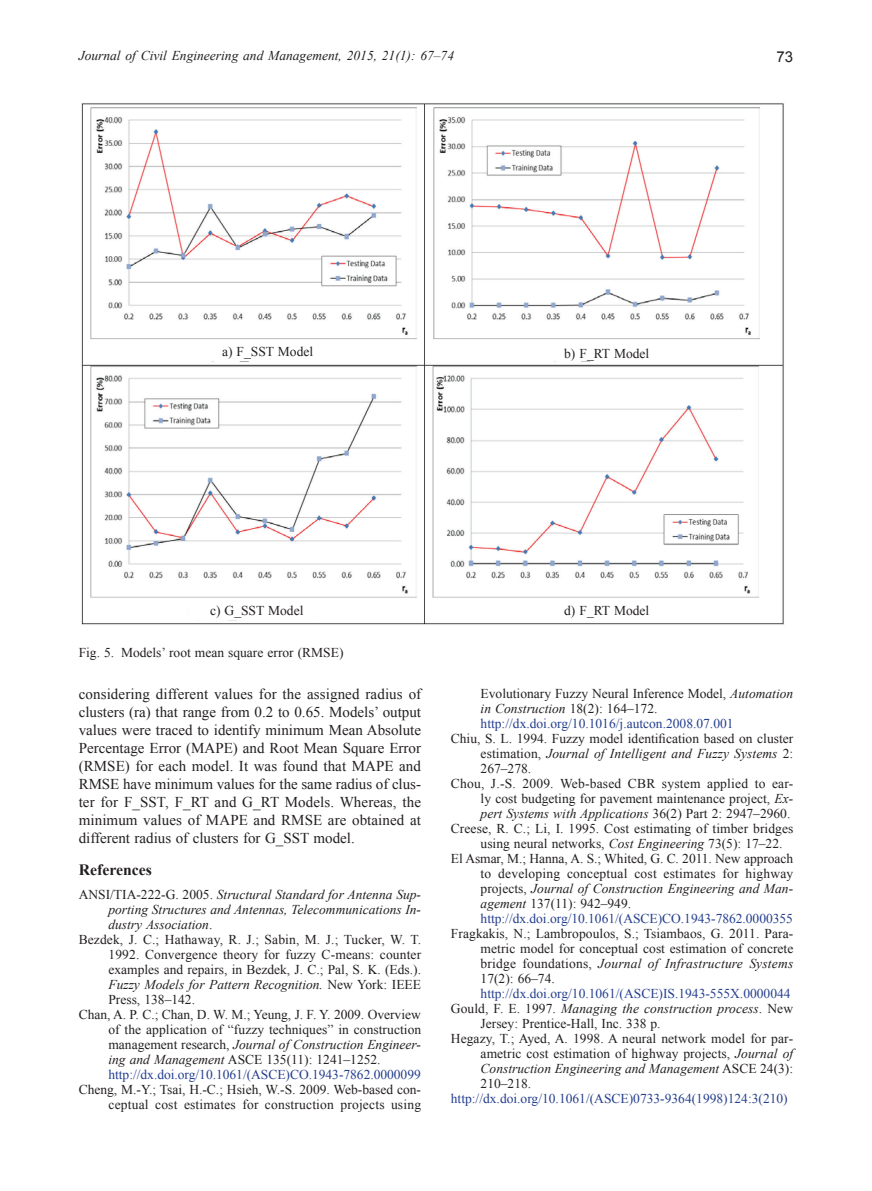
<style>
.page{position:relative;width:872px;height:1191px;background:#fff}
.page>*{position:absolute;margin:0;border:0;box-sizing:border-box;transform-origin:0 0}
.t1{font:700 15.75px "Times New Roman";color:#231f20}
.t2{font:15px/18px "Times New Roman";color:#231f20;text-align:justify}
.t3{font:15px "Arial";color:#231f20}
.t4{font:13.5px/15px "Times New Roman";color:#231f20;text-align:right}
.t5{font:italic 13.5px "Times New Roman";color:#231f20}
.t6{font:13.5px "Times New Roman";color:#253f8e}
.s1{font-style:normal}
.s2{font-style:italic}
.s3{color:#253f8e}
</style>
<div class="page">
<img style="left:81px;top:103px;width:703px;height:522px">
<div style="left:202px;top:342px;width:128px;height:19px;background:#fff"></div>
<div style="left:542px;top:343px;width:128px;height:19px;background:#fff"></div>
<div style="left:542px;top:602px;width:128px;height:19px;background:#fff"></div>
<div style="left:189px;top:601px;width:130px;height:19px;background:#fff"></div>
<p class="t5" style="left:79px;top:47px;width:377px">Journal of Civil Engineering and Management, 2015, 21(1): 67–74</p>
<p class="t3" style="left:776px;top:47px;width:18px">73</p>
<p class="t4" style="left:222px;top:343px;width:93px">a) F_SST Model</p>
<p class="t4" style="left:564px;top:345px;width:87px">b) F_RT Model</p>
<p class="t4" style="left:210px;top:603px;width:95px">c) G_SST Model</p>
<p class="t4" style="left:564px;top:603px;width:87px">d) F_RT Model</p>
<p class="t4" style="left:79px;top:645px;width:266px">Fig. 5. Models’ root mean square error (RMSE)</p>
<p class="t2" style="left:79px;top:685px;width:344px">considering different values for the assigned radius of clusters (ra) that range from 0.2 to 0.65. Models’ output values were traced to identify minimum Mean Absolute Percentage Error (MAPE) and Root Mean Square Error (RMSE) for each model. It was found that MAPE and RMSE have minimum values for the same radius of clus&shy;ter for F_SST, F_RT and G_RT Models. Whereas, the minimum values of MAPE and RMSE are obtained at different radius of clusters for G_SST model.</p>
<p class="t1" style="left:79px;top:859px;width:75px">References</p>
<p class="t5" style="left:79px;top:885px;width:344px"><span class="s1">ANSI/TIA-222-G. 2005.</span> Structural Standard for Antenna Sup-</p>
<p class="t5" style="left:108px;top:900px;width:314px">porting Structures and Antennas, Telecommunications In-</p>
<p class="t5" style="left:108px;top:915px;width:105px">dustry Association<span class="s1">.</span></p>
<p class="t4" style="left:79px;top:931px;width:344px">Bezdek, J. C.; Hathaway, R. J.; Sabin, M. J.; Tucker, W. T.</p>
<p class="t4" style="left:108px;top:946px;width:314px">1992. Convergence theory for fuzzy C-means: counter</p>
<p class="t4" style="left:108px;top:961px;width:314px">examples and repairs, in Bezdek, J. C.; Pal, S. K. (Eds.).</p>
<p class="t5" style="left:108px;top:975px;width:314px">Fuzzy Models for Pattern Recognition. <span class="s1">New York: IEEE</span></p>
<p class="t4" style="left:108px;top:991px;width:88px">Press, 138–142.</p>
<p class="t4" style="left:79px;top:1006px;width:344px">Chan, A. P. C.; Chan, D. W. M.; Yeung, J. F. Y. 2009. Overview</p>
<p class="t4" style="left:108px;top:1021px;width:314px">of the application of “fuzzy techniques” in construction</p>
<p class="t5" style="left:108px;top:1035px;width:314px"><span class="s1">management research,</span> Journal of Construction Engineer-</p>
<p class="t4" style="left:108px;top:1051px;width:274px"><span class="s2">ing and Management</span> ASCE 135(11): 1241–1252.</p>
<p class="t6" style="left:108px;top:1065px;width:314px">http://dx.doi.org/10.1061/(ASCE)CO.1943-7862.0000099</p>
<p class="t4" style="left:79px;top:1081px;width:344px">Cheng, M.-Y.; Tsai, H.-C.; Hsieh, W.-S. 2009. Web-based con&shy;ceptual cost estimates for construction projects using</p>
<p class="t4" style="left:480px;top:686px;width:314px;text-align:left">Evolutionary Fuzzy Neural Inference Model, <span class="s2">Automation in Construction</span> 18(2): 164–172. <span class="s3">http://dx.doi.org/10.1016/j.autcon.2008.07.001</span></p>
<p class="t4" style="left:451px;top:731px;width:344px">Chiu, S. L. 1994. Fuzzy model identification based on cluster</p>
<p class="t5" style="left:480px;top:744px;width:314px"><span class="s1">estimation,</span> Journal of Intelligent and Fuzzy Systems <span class="s1">2:</span></p>
<p class="t4" style="left:480px;top:761px;width:52px">267–278.</p>
<p class="t4" style="left:451px;top:776px;width:344px">Chou, J.-S. 2009. Web-based CBR system applied to ear-</p>
<p class="t4" style="left:480px;top:791px;width:314px">ly cost budgeting for pavement maintenance project, <span class="s2">Ex-</span></p>
<p class="t5" style="left:480px;top:804px;width:311px">pert Systems with Applications <span class="s1">36(2) Part 2: 2947–2960.</span></p>
<p class="t4" style="left:451px;top:821px;width:344px">Creese, R. C.; Li, I. 1995. Cost estimating of timber bridges</p>
<p class="t4" style="left:480px;top:836px;width:303px">using neural networks, <span class="s2">Cost Engineering</span> 73(5): 17–22.</p>
<p class="t4" style="left:451px;top:851px;width:344px">El Asmar, M.; Hanna, A. S.; Whited, G. C. 2011. New approach</p>
<p class="t4" style="left:480px;top:866px;width:314px">to developing conceptual cost estimates for highway</p>
<p class="t5" style="left:480px;top:879px;width:314px"><span class="s1">projects,</span> Journal of Construction Engineering and Man-</p>
<p class="t4" style="left:480px;top:896px;width:152px"><span class="s2">agement</span> 137(11): 942–949.</p>
<p class="t6" style="left:480px;top:909px;width:314px">http://dx.doi.org/10.1061/(ASCE)CO.1943-7862.0000355</p>
<p class="t4" style="left:480px;top:926px;width:314px;text-align:justify;text-indent:-30px">Fragkakis, N.; Lambropoulos, S.; Tsiambaos, G. 2011. Para&shy;metric model for conceptual cost estimation of concrete bridge foundations, <span class="s2">Journal of Infrastructure Systems </span>17(2): 66–74.</p>
<p class="t6" style="left:480px;top:984px;width:311px">http://dx.doi.org/10.1061/(ASCE)IS.1943-555X.0000044</p>
<p class="t5" style="left:451px;top:999px;width:344px"><span class="s1">Gould, F. E. 1997.</span> Managing the construction process<span class="s1">. New</span></p>
<p class="t4" style="left:480px;top:1016px;width:182px">Jersey: Prentice-Hall, Inc. 338 p.</p>
<p class="t4" style="left:451px;top:1031px;width:344px">Hegazy, T.; Ayed, A. 1998. A neural network model for par-</p>
<p class="t4" style="left:480px;top:1046px;width:314px">ametric cost estimation of highway projects, <span class="s2">Journal of</span></p>
<p class="t5" style="left:480px;top:1059px;width:314px">Construction Engineering and Management <span class="s1">ASCE 24(3):</span></p>
<p class="t4" style="left:480px;top:1076px;width:52px">210–218.</p>
<p class="t6" style="left:451px;top:1089px;width:338px">http://dx.doi.org/10.1061/(ASCE)0733-9364(1998)124:3(210)</p>
</div>
